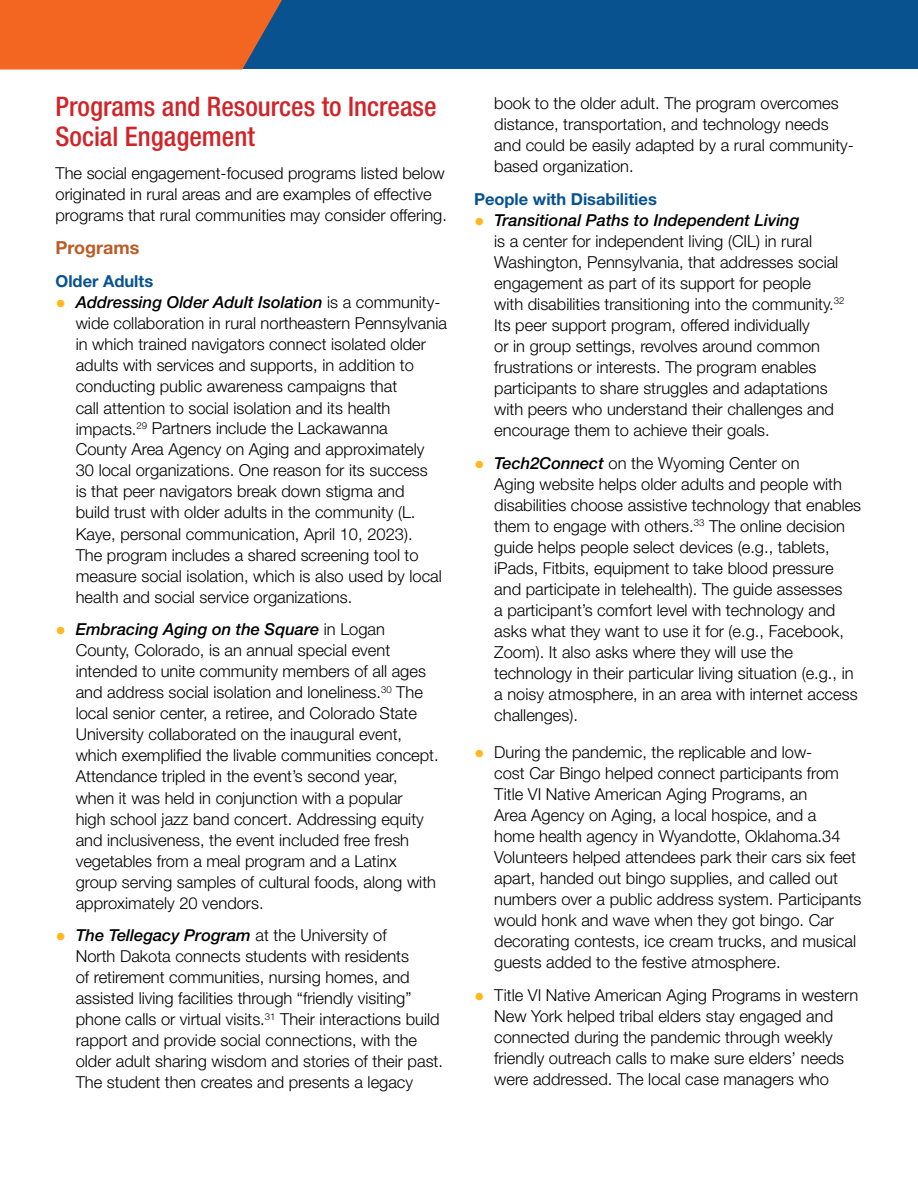
<style>
.page{position:relative;width:918px;height:1188px;background:#fff}
.page>*{position:absolute;margin:0;border:0;box-sizing:border-box;transform-origin:0 0}
.t1{font:500 condensed 27px/30px "Helvetica Neue LT Std";color:#d12429}
.t2{font:700 18px "Helvetica Neue LT Std";color:#b95c28}
.t3{font:300 16.5px/21px "Helvetica Neue LT Std";color:#000}
.t4{font:700 16.5px "Helvetica Neue LT Std";color:#08528f}
.s1{font-size:21px;color:#ffb81f}
.s2{font-weight:500;font-style:italic}
</style>
<div class="page">
<div style="left:0;top:0;width:918px;height:69px;background:#08528f"></div>
<svg style="left:0;top:0;width:282px;height:70px;background:#e2652a"></svg>
<h2 class="t1" style="left:56px;top:92px;width:383px">Programs and Resources to Increase<br>Social Engagement</h2>
<p class="t3" style="left:56px;top:163px;width:393px">The social engagement-focused programs listed below originated in rural areas and are examples of effective programs that rural communities may consider offering.</p>
<p class="t2" style="left:56px;top:237px;width:85px">Programs</p>
<p class="t4" style="left:56px;top:271px;width:99px">Older Adults</p>
<p class="t3" style="left:76px;top:292px;width:373px;text-indent:-20px"><span class="s1">•</span> <span class="s2">Addressing Older Adult Isolation</span> is a community&shy;wide collaboration in rural northeastern Pennsylvania in which trained navigators connect isolated older adults with services and supports, in addition to conducting public awareness campaigns that<br>call attention to social isolation and its health impacts.<sup>29</sup> Partners include the Lackawanna<br>County Area Agency on Aging and approximately 30 local organizations. One reason for its success<br>is that peer navigators break down stigma and<br>build trust with older adults in the community (L.<br>Kaye, personal communication, April 10, 2023).<br>The program includes a shared screening tool to measure social isolation, which is also used by local health and social service organizations.</p>
<p class="t3" style="left:76px;top:619px;width:365px;text-indent:-20px"><span class="s1">•</span> <span class="s2">Embracing Aging on the Square</span> in Logan County, Colorado, is an annual special event intended to unite community members of all ages and address social isolation and loneliness.<sup>30</sup> The local senior center, a retiree, and Colorado State University collaborated on the inaugural event, which exemplifed the livable communities concept.<br>Attendance tripled in the event’s second year, when it was held in conjunction with a popular<br>high school jazz band concert. Addressing equity and inclusiveness, the event included free fresh vegetables from a meal program and a Latinx group serving samples of cultural foods, along with approximately 20 vendors.</p>
<p class="t3" style="left:76px;top:925px;width:369px;text-indent:-20px"><span class="s1">•</span> <span class="s2">The Tellegacy Program</span> at the University of<br>North Dakota connects students with residents<br>of retirement communities, nursing homes, and assisted living facilities through “friendly visiting” phone calls or virtual visits.<sup>31</sup> Their interactions build rapport and provide social connections, with the older adult sharing wisdom and stories of their past.<br>The student then creates and presents a legacy</p>
<p class="t3" style="left:494px;top:92px;width:361px">book to the older adult. The program overcomes distance, transportation, and technology needs and could be easily adapted by a rural community&shy;based organization.</p>
<p class="t4" style="left:474px;top:189px;width:184px">People with Disabilities</p>
<p class="t3" style="left:494px;top:209px;width:352px;text-indent:-20px"><span class="s1">•</span> <span class="s2">Transitional Paths to Independent Living<br></span>is a center for independent living (CIL) in rural Washington, Pennsylvania, that addresses social engagement as part of its support for people<br>with disabilities transitioning into the community.<sup>32<br></sup>Its peer support program, offered individually<br>or in group settings, revolves around common frustrations or interests. The program enables participants to share struggles and adaptations with peers who understand their challenges and encourage them to achieve their goals.</p>
<p class="t3" style="left:494px;top:452px;width:369px;text-indent:-20px"><span class="s1">•</span> <span class="s2">Tech2Connect</span> on the Wyoming Center on<br>Aging website helps older adults and people with disabilities choose assistive technology that enables them to engage with others.<sup>33</sup> The online decision guide helps people select devices (e.g., tablets, iPads, Fitbits, equipment to take blood pressure and participate in telehealth). The guide assesses<br>a participant’s comfort level with technology and asks what they want to use it for (e.g., Facebook, Zoom). It also asks where they will use the technology in their particular living situation (e.g., in a noisy atmosphere, in an area with internet access challenges).</p>
<p class="t3" style="left:494px;top:741px;width:369px;text-indent:-20px"><span class="s1">•</span> During the pandemic, the replicable and low-<br>cost Car Bingo helped connect participants from Title VI Native American Aging Programs, an<br>Area Agency on Aging, a local hospice, and a<br>home health agency in Wyandotte, Oklahoma.34<br>Volunteers helped attendees park their cars six feet apart, handed out bingo supplies, and called out numbers over a public address system. Participants would honk and wave when they got bingo. Car decorating contests, ice cream trucks, and musical guests added to the festive atmosphere.</p>
<p class="t3" style="left:474px;top:984px;width:386px;text-align:center"><span class="s1">•</span> Title VI Native American Aging Programs in western New York helped tribal elders stay engaged and connected during the pandemic through weekly friendly outreach calls to make sure elders’ needs were addressed. The local case managers who</p>
</div>
